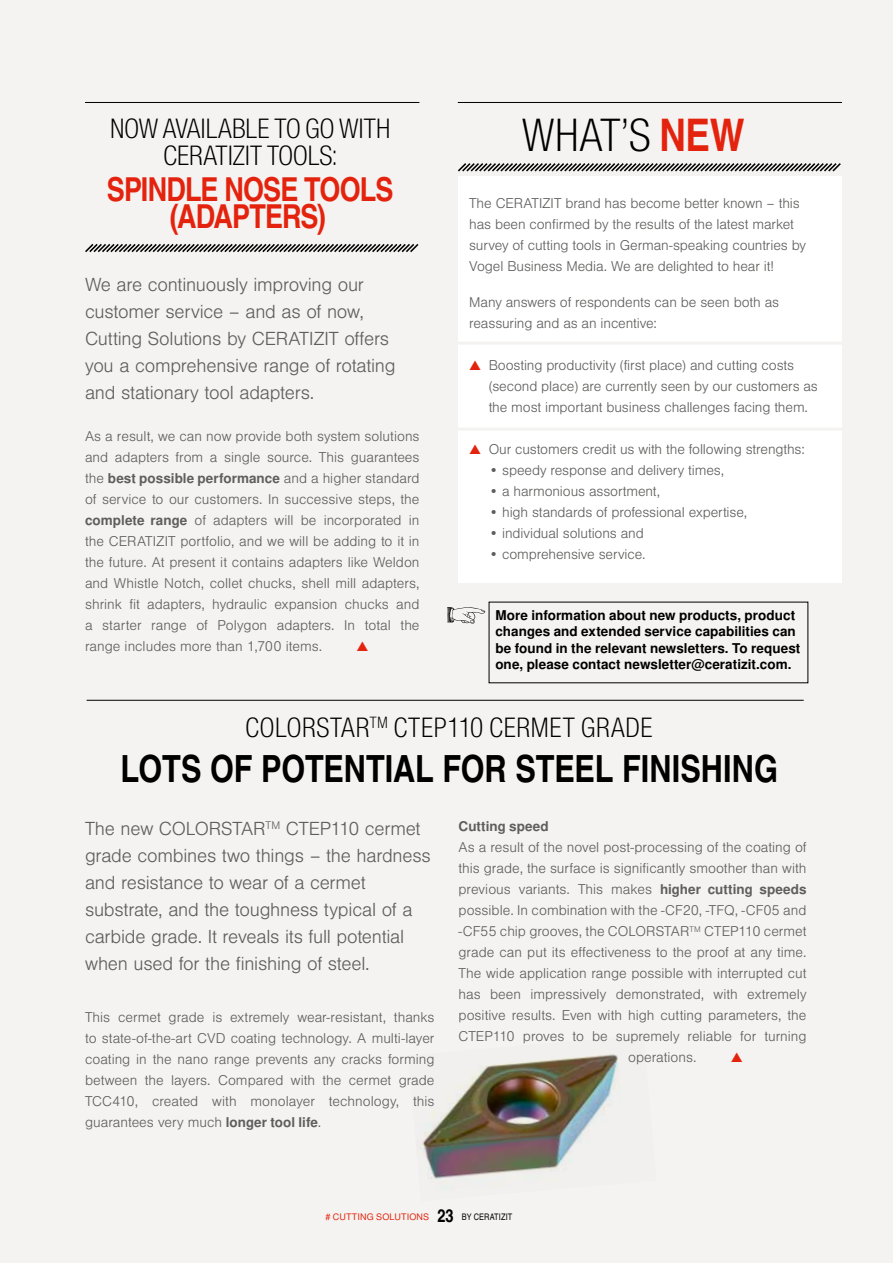
<style>
.page{position:relative;width:893px;height:1263px;background:#f4f3f1}
.page>*{position:absolute;margin:0;border:0;box-sizing:border-box;transform-origin:0 0}
.t1{font:300 45px "Nimbus San Con L";color:#000}
.t2{font:700 37.5px "Nimbus San Con L";letter-spacing:-.005em;color:#000}
.t3{font:700 33px/27px "Nimbus San Con L";letter-spacing:-.03em;color:#e4230e;text-align:center}
.t4{font:300 27px/27px "Nimbus San Con L";letter-spacing:-.02em;color:#000;text-align:center}
.t5{font:300 18px/27px "Nimbus San L";letter-spacing:-.015em;color:#5e5e5d}
.t6{font:300 13.5px/21px "Nimbus San L";letter-spacing:-.005em;color:#5e5e5d}
.t7{font:700 13.5px/16.5px "Nimbus San L";letter-spacing:.005em;color:#000}
.t8{font:700 13.5px "Nimbus San L";letter-spacing:.005em;color:#5e5e5d}
.t9{font:9px "Nimbus San L";letter-spacing:.015em;color:#e4230e}
.s1{font-weight:700}
.s2{font-weight:700;color:#e4230e}
.s3{color:#e4230e}
.s4{font-family:"Nimbus San Con L";font-weight:700;font-size:18px;color:#000}
.s5{font-family:"Nimbus San Con L";color:#000}
</style>
<div class="page">
<img style="left:418px;top:1054px;width:201px;height:135px">
<div style="left:459px;top:176px;width:383px;height:407px;background:#fff"></div>
<hr style="left:87px;top:700px;width:717px;height:1px;background:#000">
<hr style="left:85px;top:102px;width:334px;height:1px;background:#000">
<svg style="left:85px;top:244px;width:334px;height:9px"></svg>
<hr style="left:458px;top:102px;width:384px;height:1px;background:#000">
<svg style="left:458px;top:163px;width:383px;height:9px"></svg>
<hr style="left:448px;top:342px;width:398px;height:3px;background:#f4f3f1">
<hr style="left:448px;top:428px;width:398px;height:3px;background:#f4f3f1">
<svg style="left:447px;top:607px;width:38px;height:17px"></svg>
<h3 class="t4" style="left:110px;top:115px;width:282px">NOW AVAILABLE TO GO WITH<br>CERATIZIT TOOLS:</h3>
<h3 class="t3" style="left:107px;top:177px;width:288px">SPINDLE NOSE TOOLS (ADAPTERS)</h3>
<h3 class="t5" style="left:85px;top:272px;width:312px">We are continuously improving our customer service – and as of now, Cutting Solutions by CERATIZIT offers you a comprehensive range of rotating and stationary tool adapters.</h3>
<p class="t6" style="left:85px;top:426px;width:336px;text-align:justify">As a result, we can now provide both system solutions and adapters from a single source. This guarantees the <span class="s1">best possible performance</span> and a higher standard of service to our customers. In successive steps, the <span class="s1">complete range</span> of adapters will be incorporated in the CERATIZIT portfolio, and we will be adding to it in the future. At present it contains adapters like Weldon and Whistle Notch, collet chucks, shell mill adapters, shrink fit adapters, hydraulic expansion chucks and a starter range of Polygon adapters. In total the range includes more than 1,700 items.</p>
<h1 class="t1" style="left:521px;top:109px;width:225px">WHAT’S <span class="s2">NEW</span></h1>
<p class="t6" style="left:469px;top:193px;width:338px">The CERATIZIT brand has become better known – this has been confirmed by the results of the latest market survey of cutting tools in German-speaking countries by Vogel Business Media. We are delighted to hear it!</p>
<p class="t6" style="left:469px;top:292px;width:311px">Many answers of respondents can be seen both as reassuring and as an incentive:</p>
<p class="t6" style="left:489px;top:355px;width:331px;text-indent:-19px"><span class="s3">▲</span> Boosting productivity (first place) and cutting costs (second place) are currently seen by our customers as the most important business challenges facing them.</p>
<p class="t6" style="left:469px;top:439px;width:337px"><span class="s3">▲</span> Our customers credit us with the following strengths:</p>
<p class="t6" style="left:489px;top:460px;width:237px">• speedy response and delivery times,</p>
<p class="t6" style="left:489px;top:481px;width:173px">• a harmonious assortment,</p>
<p class="t6" style="left:489px;top:502px;width:260px">• high standards of professional expertise,</p>
<p class="t6" style="left:489px;top:523px;width:157px">• individual solutions and</p>
<p class="t6" style="left:489px;top:544px;width:159px">• comprehensive service.</p>
<p class="t7" style="left:495px;top:607px;width:307px">More information about new products, product changes and extended service capabilities can be found in the relevant newsletters. To request one, please contact newsletter@ceratizit.com.</p>
<h3 class="t4" style="left:245px;top:714px;width:410px">COLORSTAR<sup>TM</sup> CTEP110 CERMET GRADE</h3>
<h2 class="t2" style="left:120px;top:745px;width:659px">LOTS OF POTENTIAL FOR STEEL FINISHING</h2>
<h3 class="t5" style="left:85px;top:816px;width:347px">The new COLORSTAR<sup>TM</sup> CTEP110 cermet grade combines two things – the hardness and resistance to wear of a cermet substrate, and the toughness typical of a carbide grade. It reveals its full potential when used for the finishing of steel.</h3>
<p class="t6" style="left:85px;top:1006px;width:351px;text-align:justify">This cermet grade is extremely wear-resistant, thanks to state-of-the-art CVD coating technology. A multi-layer coating in the nano range prevents any cracks forming between the layers. Compared with the cermet grade TCC410, created with monolayer technology, this guarantees very much <span class="s1">longer tool life</span>.</p>
<p class="t8" style="left:459px;top:818px;width:92px">Cutting speed</p>
<p class="t6" style="left:459px;top:837px;width:350px">As a result of the novel post-processing of the coating of</p>
<p class="t6" style="left:459px;top:858px;width:349px">this grade, the surface is significantly smoother than with</p>
<p class="t6" style="left:459px;top:879px;width:349px">previous variants. This makes <span class="s1">higher cutting speeds</span></p>
<p class="t6" style="left:459px;top:900px;width:350px">possible. In combination with the -CF20, -TFQ, -CF05 and</p>
<p class="t6" style="left:459px;top:921px;width:349px">-CF55 chip grooves, the COLORSTAR<sup>TM</sup> CTEP110 cermet</p>
<p class="t6" style="left:459px;top:942px;width:350px">grade can put its effectiveness to the proof at any time.</p>
<p class="t6" style="left:459px;top:963px;width:349px">The wide application range possible with interrupted cut</p>
<p class="t6" style="left:459px;top:984px;width:349px">has been impressively demonstrated, with extremely</p>
<p class="t6" style="left:459px;top:1005px;width:349px">positive results. Even with high cutting parameters, the</p>
<p class="t6" style="left:459px;top:1026px;width:350px">CTEP110 proves to be supremely reliable for turning</p>
<p class="t6" style="left:628px;top:1047px;width:70px">operations.</p>
<p class="t9" style="left:325px;top:1212px;width:188px"># CUTTING SOLUTIONS <span class="s4">23</span> <span class="s5">BY CERATIZIT</span></p>
</div>
